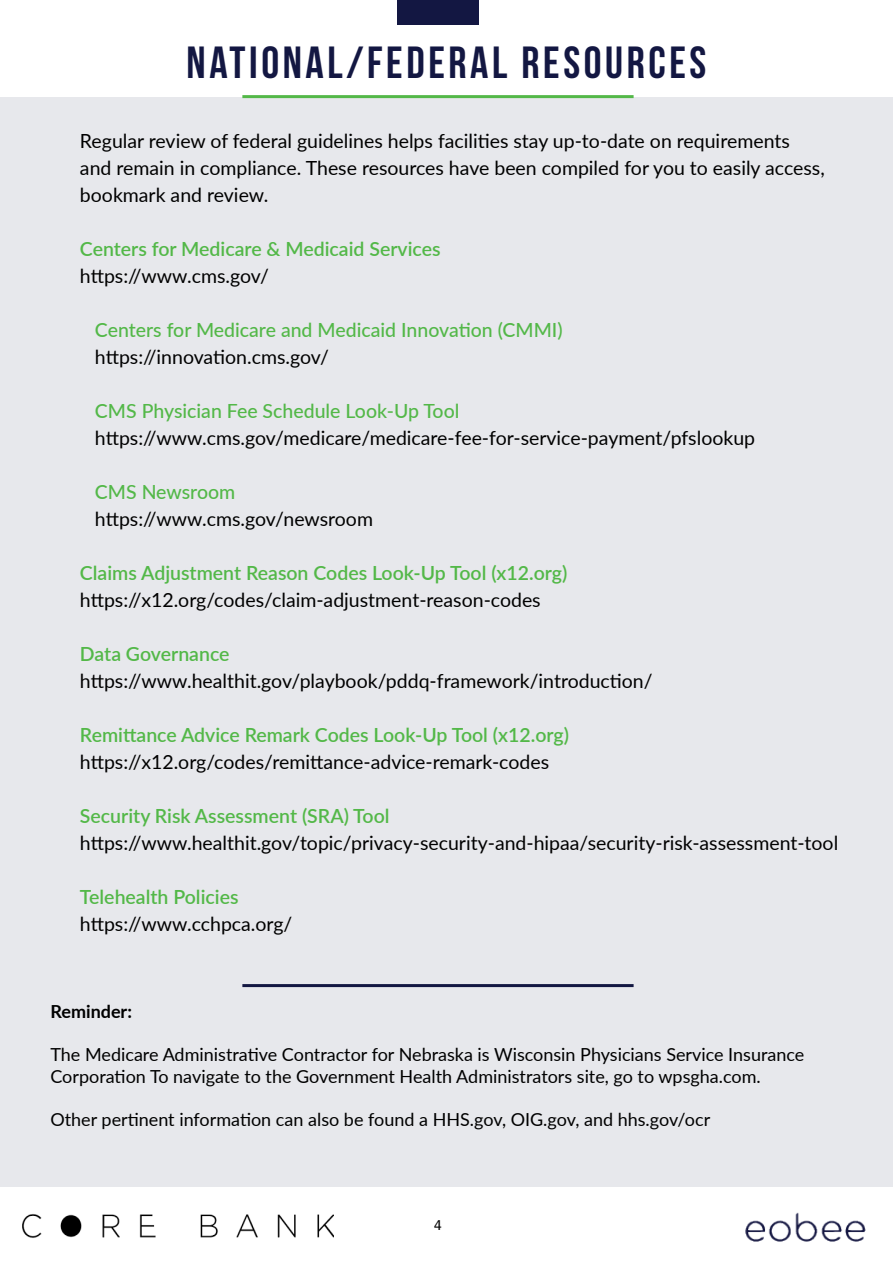
<style>
.page{position:relative;width:893px;height:1263px;background:#fff}
.page>*{position:absolute;margin:0;border:0;box-sizing:border-box;transform-origin:0 0}
.t1{font:45px "Bebas Neue";letter-spacing:.08em;color:#131742}
.t2{font:19.5px/27px "Lato";color:#000}
.t3{font:600 19.5px "Lato";color:#53b848}
.t4{font:500 19.5px "Lato";color:#53b848}
.t5{font:18px/21.6px "Lato";color:#000}
.t6{font:700 18px "Lato";color:#000}
.t7{font:13.5px "Hack";color:#000}
</style>
<div class="page">
<div style="left:0;top:97px;width:893px;height:1089px;background:#e7e8ec"></div>
<img style="left:745px;top:1212px;width:121px;height:30px">
<img style="left:22px;top:1214px;width:312px;height:24px">
<div style="left:397px;top:0;width:82px;height:25px;background:#131742"></div>
<hr style="left:242px;top:95px;width:392px;height:3px;background:#53b848">
<hr style="left:242px;top:984px;width:392px;height:3px;background:#131742">
<h1 class="t1" style="left:187px;top:38px;width:521px">NATIONAL/FEDERAL RESOURCES</h1>
<p class="t2" style="left:80px;top:126px;width:746px">Regular review of federal guidelines helps facilities stay up-to-date on requirements and remain in compliance. These resources have been compiled for you to easily access, bookmark and review.</p>
<p class="t3" style="left:80px;top:234px;width:362px">Centers for Medicare &amp; Medicaid Services</p>
<p class="t2" style="left:80px;top:261px;width:191px">https://www.cms.gov/</p>
<p class="t4" style="left:95px;top:316px;width:469px">Centers for Medicare and Medicaid Innovation (CMMI)</p>
<p class="t2" style="left:95px;top:342px;width:236px">https://innovation.cms.gov/</p>
<p class="t4" style="left:95px;top:397px;width:366px">CMS Physician Fee Schedule Look-Up Tool</p>
<p class="t2" style="left:95px;top:423px;width:662px">https://www.cms.gov/medicare/medicare-fee-for-service-payment/pfslookup</p>
<p class="t4" style="left:95px;top:478px;width:142px">CMS Newsroom</p>
<p class="t2" style="left:95px;top:504px;width:280px">https://www.cms.gov/newsroom</p>
<p class="t3" style="left:80px;top:558px;width:489px">Claims Adjustment Reason Codes Look-Up Tool (x12.org)</p>
<p class="t2" style="left:80px;top:585px;width:462px">https://x12.org/codes/claim-adjustment-reason-codes</p>
<p class="t3" style="left:80px;top:639px;width:151px">Data Governance</p>
<p class="t2" style="left:80px;top:666px;width:574px">https://www.healthit.gov/playbook/pddq-framework/introduction/</p>
<p class="t3" style="left:80px;top:720px;width:490px">Remittance Advice Remark Codes Look-Up Tool (x12.org)</p>
<p class="t2" style="left:80px;top:747px;width:471px">https://x12.org/codes/remittance-advice-remark-codes</p>
<p class="t3" style="left:80px;top:801px;width:311px">Security Risk Assessment (SRA) Tool</p>
<p class="t2" style="left:80px;top:828px;width:760px">https://www.healthit.gov/topic/privacy-security-and-hipaa/security-risk-assessment-tool</p>
<p class="t3" style="left:80px;top:882px;width:160px">Telehealth Policies</p>
<p class="t2" style="left:80px;top:909px;width:214px">https://www.cchpca.org/</p>
<p class="t6" style="left:50px;top:998px;width:83px">Reminder:</p>
<p class="t5" style="left:50px;top:1043px;width:755px">The Medicare Administrative Contractor for Nebraska is Wisconsin Physicians Service Insurance<br>Corporation To navigate to the Government Health Administrators site, go to wpsgha.com.</p>
<p class="t5" style="left:50px;top:1108px;width:661px">Other pertinent information can also be found a HHS.gov, OIG.gov, and hhs.gov/ocr</p>
<p class="t7" style="left:434px;top:1216px;width:10px">4</p>
</div>
